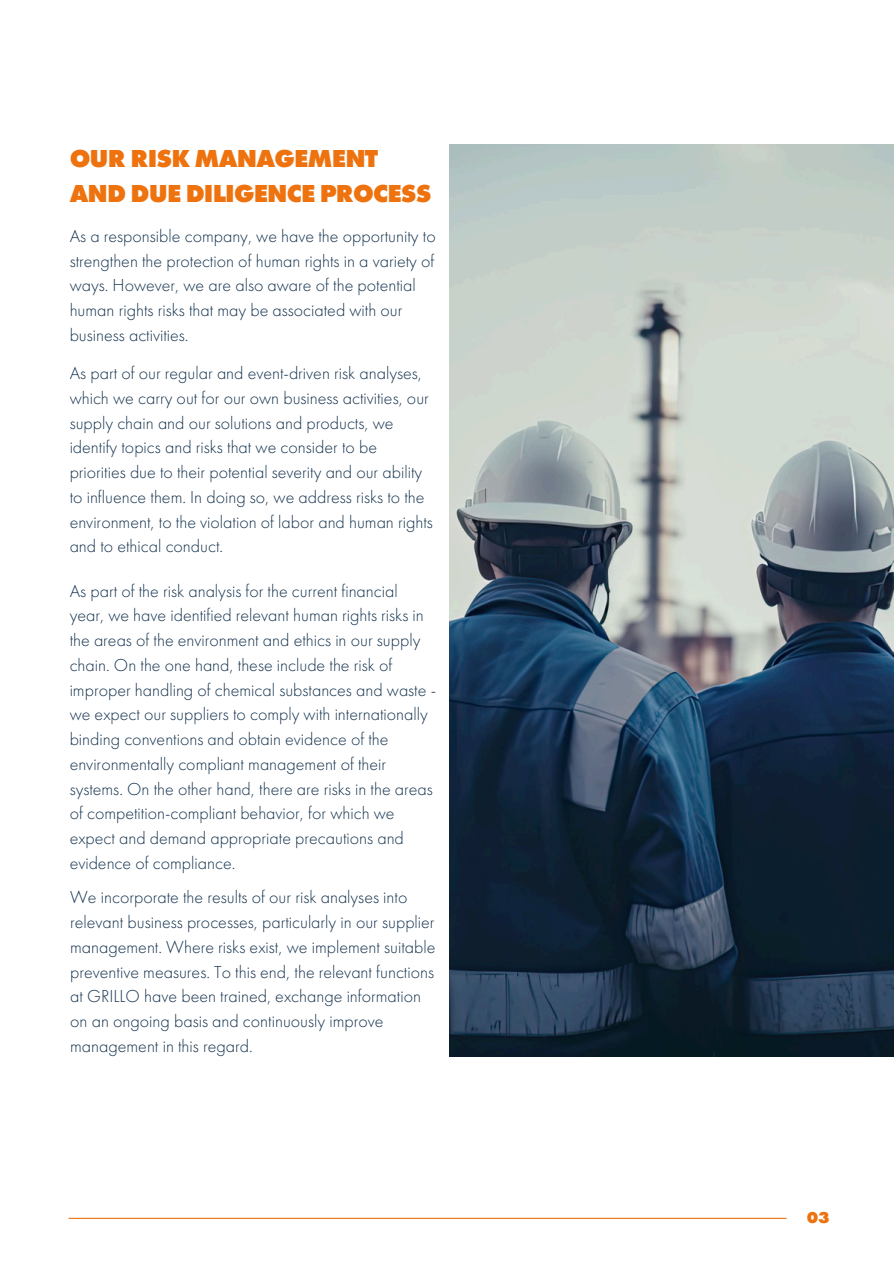
<style>
.page{position:relative;width:894px;height:1264px;background:#fff}
.page>*{position:absolute;margin:0;border:0;box-sizing:border-box;transform-origin:0 0}
.t1{font:800 25.5px/34.8px "Futura PT";letter-spacing:-.03em;color:#ee720e}
.t2{font:300 18px/24.8px "Futura PT";color:#14324d}
.t3{font:800 16.35px "Futura PT";color:#ee720e}
</style>
<div class="page">
<img style="left:449px;top:144px;width:443px;height:912px">
<hr style="left:69px;top:1217px;width:717px;height:1px;background:#ee720e">
<p class="t1" style="left:70px;top:141px;width:363px">OUR RISK MANAGEMENT<br>AND DUE DILIGENCE PROCESS</p>
<p class="t2" style="left:70px;top:223px;width:367px">As a responsible company, we have the opportunity to strengthen the protection of human rights in a variety of ways. However, we are also aware of the potential human rights risks that may be associated with our business activities.</p>
<p class="t2" style="left:70px;top:360px;width:364px">As part of our regular and event-driven risk analyses, which we carry out for our own business activities, our supply chain and our solutions and products, we identify topics and risks that we consider to be priorities due to their potential severity and our ability to influence them. In doing so, we address risks to the environment, to the violation of labor and human rights and to ethical conduct.</p>
<p class="t2" style="left:70px;top:578px;width:368px">As part of the risk analysis for the current financial year, we have identified relevant human rights risks in the areas of the environment and ethics in our supply chain. On the one hand, these include the risk of improper handling of chemical substances and waste - we expect our suppliers to comply with internationally binding conventions and obtain evidence of the environmentally compliant management of their systems. On the other hand, there are risks in the areas of competition-compliant behavior, for which we expect and demand appropriate precautions and evidence of compliance.</p>
<p class="t2" style="left:70px;top:884px;width:366px">We incorporate the results of our risk analyses into relevant business processes, particularly in our supplier management. Where risks exist, we implement suitable preventive measures. To this end, the relevant functions at GRILLO have been trained, exchange information on an ongoing basis and continuously improve management in this regard.</p>
<h1 class="t3" style="left:806px;top:1206px;width:25px">03</h1>
</div>
